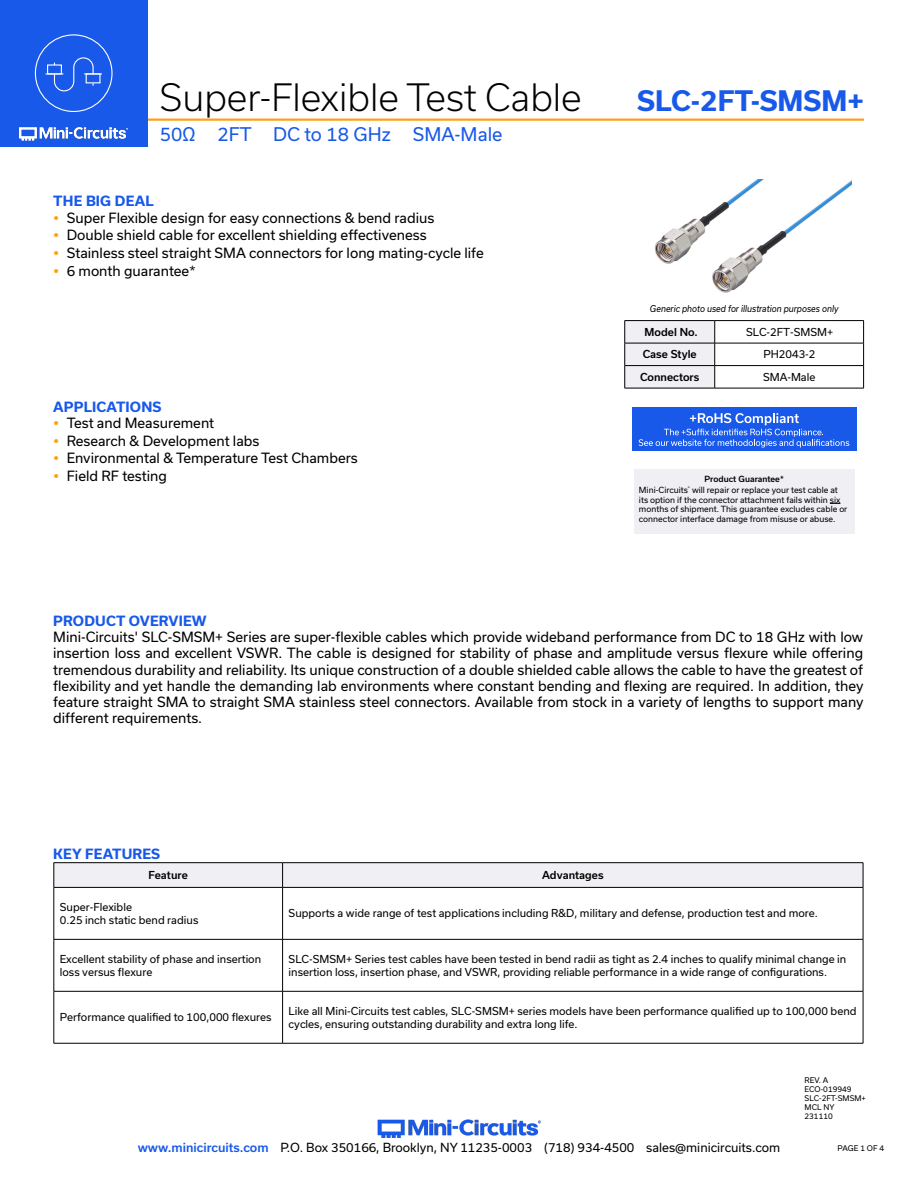
<style>
.page{position:relative;width:918px;height:1188px;background:#fff}
.page>*{position:absolute;margin:0;border:0;box-sizing:border-box;transform-origin:0 0}
.t1{font:300 36px "Usual";color:#000}
.t2{font:700 27px "Usual";color:#1859ea}
.t3{font:18px "Usual";color:#1859ea}
.Regular_Copy{font:13.5px/16.2px "Usual";color:#000;text-align:justify}
.Blue_Headers{font:700 13.5px "Usual";letter-spacing:.015em;color:#1859ea}
.t4{font:12px "Usual";color:#000}
.Table_Body_Left_Justified{font:10.5px/12.6px "Usual";color:#000}
.Table_Header_Center{font:500 10.5px "Usual";color:#000}
.Table_Body_Center{font:10.5px "Usual";color:#000}
.Generic_photo_text{font:italic 9px "Usual";color:#000;scale:.9 1}
.Notes{font:8.1px/9.8px "Usual";color:#000}
.Notes-2{font:500 8.1px "Usual";color:#000}
.Revision{font:7.5px "Usual";color:#000}
.s1{font-weight:500;color:#1859ea}
</style>
<div class="page">
<img style="left:377px;top:1119px;width:164px;height:19px">
<hr style="left:111px;top:118px;width:753px;height:3px;background:#faa21b">
<div style="left:0;top:0;width:147px;height:147px;background:#1859ea"></div>
<hr style="left:917px;top:0;width:1px;height:147px;background:#1859ea">
<img style="left:18px;top:126px;width:111px;height:15px">
<div style="left:35px;top:34px;width:77px;height:78px;border:1px solid #fff;border-radius:50%"></div>
<svg style="left:46px;top:57px;width:56px;height:35px"></svg>
<hr style="left:54px;top:862px;width:229px;height:1px;background:#000">
<hr style="left:283px;top:862px;width:580px;height:1px;background:#000">
<svg style="left:54px;top:863px;width:810px;height:24px"></svg>
<hr style="left:54px;top:887px;width:229px;height:1px;background:#000">
<hr style="left:54px;top:888px;width:1px;height:51px;background:#000">
<hr style="left:283px;top:887px;width:580px;height:1px;background:#000">
<hr style="left:282px;top:888px;width:1px;height:51px;background:#000">
<hr style="left:863px;top:888px;width:1px;height:51px;background:#000">
<hr style="left:54px;top:939px;width:229px;height:1px;background:#000">
<hr style="left:54px;top:940px;width:1px;height:51px;background:#000">
<hr style="left:283px;top:939px;width:580px;height:1px;background:#000">
<hr style="left:282px;top:940px;width:1px;height:51px;background:#000">
<hr style="left:863px;top:940px;width:1px;height:51px;background:#000">
<hr style="left:54px;top:991px;width:229px;height:1px;background:#000">
<hr style="left:54px;top:991px;width:1px;height:52px;background:#000">
<hr style="left:283px;top:991px;width:580px;height:1px;background:#000">
<hr style="left:282px;top:991px;width:1px;height:52px;background:#000">
<hr style="left:863px;top:991px;width:1px;height:52px;background:#000">
<hr style="left:54px;top:1043px;width:229px;height:1px;background:#000">
<hr style="left:283px;top:1043px;width:580px;height:1px;background:#000">
<hr style="left:625px;top:320px;width:90px;height:1px;background:#000">
<hr style="left:715px;top:320px;width:149px;height:1px;background:#000">
<hr style="left:715px;top:343px;width:149px;height:1px;background:#000">
<hr style="left:715px;top:365px;width:149px;height:1px;background:#000">
<svg style="left:624px;top:321px;width:91px;height:67px"></svg>
<svg style="left:863px;top:321px;width:1px;height:67px"></svg>
<hr style="left:625px;top:388px;width:90px;height:1px;background:#000">
<hr style="left:715px;top:388px;width:149px;height:1px;background:#000">
<div style="left:632px;top:407px;width:224px;height:44px;background:#1859ea"></div>
<svg style="left:639px;top:413px;width:210px;height:35px"></svg>
<div style="left:634px;top:469px;width:220px;height:65px;background:#efeff4"></div>
<img style="left:654px;top:180px;width:197px;height:113px">
<h1 class="t1" style="left:160px;top:76px;width:423px">Super-Flexible Test Cable</h1>
<h2 class="t2" style="left:637px;top:85px;width:228px">SLC-2FT-SMSM+</h2>
<h3 class="t3" style="left:160px;top:124px;width:344px">50Ω 2FT DC to 18 GHz SMA-Male</h3>
<p class="Blue_Headers" style="left:53px;top:193px;width:102px">THE BIG DEAL</p>
<p class="Regular_Copy" style="left:67px;top:209px;width:369px">Super Flexible design for easy connections &amp; bend radius</p>
<p class="Regular_Copy" style="left:67px;top:227px;width:361px">Double shield cable for excellent shielding effectiveness</p>
<p class="Regular_Copy" style="left:67px;top:245px;width:419px">Stainless steel straight SMA connectors for long mating-cycle life</p>
<p class="Regular_Copy" style="left:67px;top:262px;width:130px">6 month guarantee*</p>
<p class="Blue_Headers" style="left:53px;top:399px;width:110px">APPLICATIONS</p>
<p class="Regular_Copy" style="left:67px;top:415px;width:149px">Test and Measurement</p>
<p class="Regular_Copy" style="left:67px;top:432px;width:194px">Research &amp; Development labs</p>
<p class="Regular_Copy" style="left:67px;top:450px;width:293px">Environmental &amp; Temperature Test Chambers</p>
<p class="Regular_Copy" style="left:67px;top:468px;width:102px">Field RF testing</p>
<p class="Generic_photo_text" style="left:650px;top:304px;width:211px">Generic photo used for illustration purposes only</p>
<p class="Table_Header_Center" style="left:645px;top:326px;width:55px">Model No.</p>
<p class="Table_Body_Center" style="left:746px;top:326px;width:89px">SLC-2FT-SMSM+</p>
<p class="Table_Header_Center" style="left:643px;top:348px;width:55px">Case Style</p>
<p class="Table_Body_Center" style="left:763px;top:348px;width:54px">PH2043-2</p>
<p class="Table_Header_Center" style="left:640px;top:371px;width:61px">Connectors</p>
<p class="Table_Body_Center" style="left:763px;top:371px;width:54px">SMA-Male</p>
<p class="Notes-2" style="left:705px;top:474px;width:81px">Product Guarantee*</p>
<p class="Notes" style="left:639px;top:485px;width:210px">Mini-Circuits<sup>®</sup> will repair or replace your test cable at its option if the connector attachment fails within six months of shipment. This guarantee excludes cable or connector interface damage from misuse or abuse.</p>
<p class="Blue_Headers" style="left:53px;top:613px;width:155px">PRODUCT OVERVIEW</p>
<p class="Regular_Copy" style="left:53px;top:629px;width:812px">Mini-Circuits' SLC-SMSM+ Series are super-flexible cables which provide wideband performance from DC to 18 GHz with low insertion loss and excellent VSWR. The cable is designed for stability of phase and amplitude versus flexure while offering tremendous durability and reliability. Its unique construction of a double shielded cable allows the cable to have the greatest of flexibility and yet handle the demanding lab environments where constant bending and flexing are required. In addition, they feature straight SMA to straight SMA stainless steel connectors. Available from stock in a variety of lengths to support many different requirements.</p>
<p class="Blue_Headers" style="left:53px;top:846px;width:108px">KEY FEATURES</p>
<p class="Table_Header_Center" style="left:148px;top:869px;width:41px">Feature</p>
<p class="Table_Header_Center" style="left:542px;top:869px;width:63px">Advantages</p>
<p class="Table_Body_Left_Justified" style="left:60px;top:901px;width:74px">Super-Flexible</p>
<p class="Table_Body_Left_Justified" style="left:60px;top:913px;width:140px">0.25 inch static bend radius</p>
<p class="Table_Body_Left_Justified" style="left:60px;top:953px;width:203px">Excellent stability of phase and insertion</p>
<p class="Table_Body_Left_Justified" style="left:60px;top:965px;width:94px">loss versus flexure</p>
<p class="Table_Body_Left_Justified" style="left:289px;top:907px;width:531px">Supports a wide range of test applications including R&amp;D, military and defense, production test and more.</p>
<p class="Table_Body_Left_Justified" style="left:289px;top:953px;width:559px">SLC-SMSM+ Series test cables have been tested in bend radii as tight as 2.4 inches to qualify minimal change in insertion loss, insertion phase, and VSWR, providing reliable performance in a wide range of configurations.</p>
<p class="Table_Body_Left_Justified" style="left:60px;top:1011px;width:213px">Performance qualified to 100,000 flexures</p>
<p class="Table_Body_Left_Justified" style="left:289px;top:1005px;width:569px">Like all Mini-Circuits test cables, SLC-SMSM+ series models have been performance qualified up to 100,000 bend cycles, ensuring outstanding durability and extra long life.</p>
<p class="Revision" style="left:805px;top:1075px;width:25px">REV. A</p>
<p class="Revision" style="left:805px;top:1084px;width:48px">ECO-019949</p>
<p class="Revision" style="left:805px;top:1093px;width:63px">SLC-2FT-SMSM+</p>
<p class="Revision" style="left:805px;top:1102px;width:31px">MCL NY</p>
<p class="Revision" style="left:805px;top:1111px;width:30px">231110</p>
<p class="t4" style="left:138px;top:1141px;width:644px"><span class="s1">www.minicircuits.com</span> P.O. Box 350166, Brooklyn, NY 11235-0003 (718) 934-4500 sales@minicircuits.com</p>
<p class="Revision" style="left:838px;top:1144px;width:48px">PAGE 1 OF 4</p>
</div>
